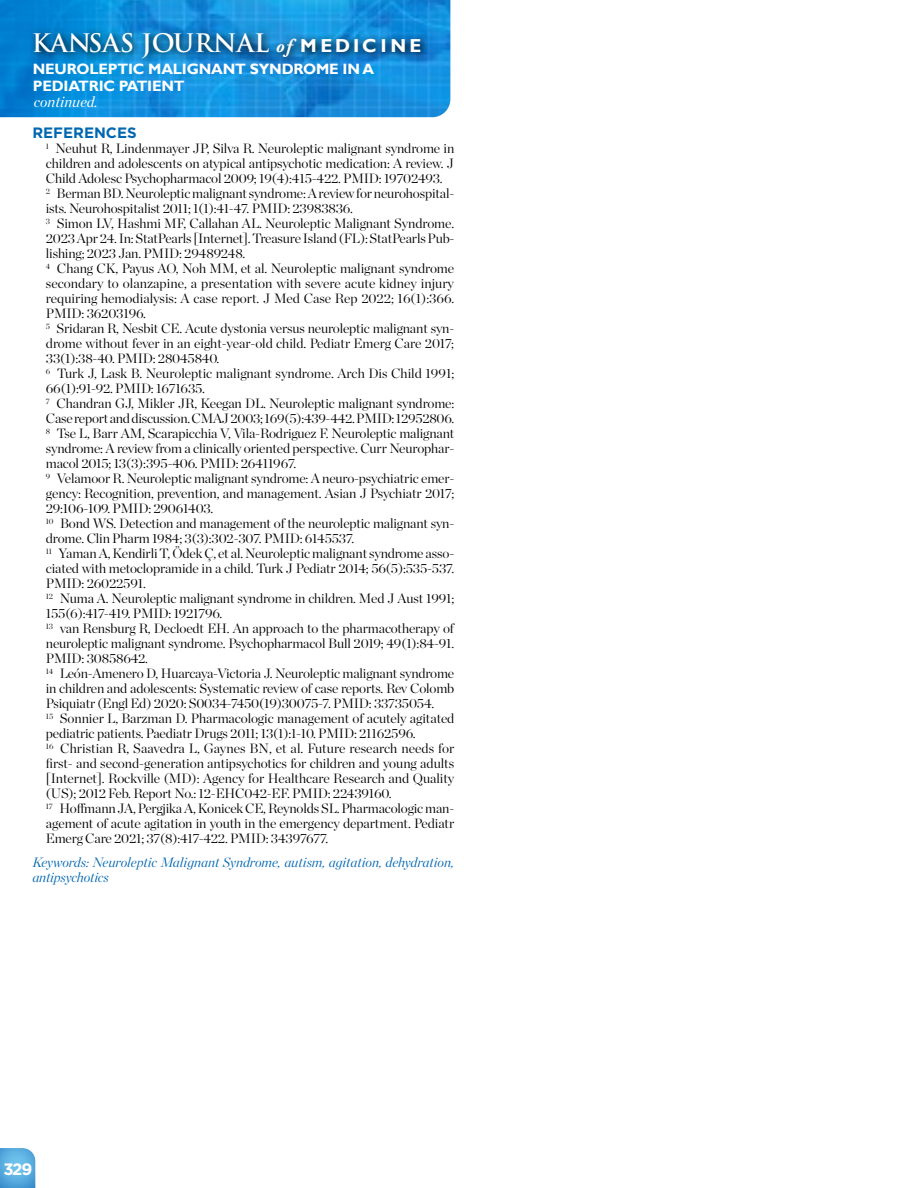
<style>
.page{position:relative;width:918px;height:1188px;background:#fff}
.page>*{position:absolute;margin:0;border:0;box-sizing:border-box;transform-origin:0 0}
.t1{font:700 24.9px "Trajan Pro";color:#fff}
.t2{font:700 16.5px "Gotham";color:#fff}
.t3{font:700 15px/16.5px "Gill Sans";letter-spacing:-.01em;color:#fff}
.t4{font:700 15px "Gotham";color:#0067b1}
.t5{font:italic 15px "Chronicle Display";color:#fff}
.t6{font:300 13.5px/15px "Chronicle Display";letter-spacing:-.01em;color:#000}
.t7{font:italic 300 13.5px/15px "Chronicle Display";color:#0067b1}
.s1{font-family:"Adobe Garamond Pro";font-style:italic;font-size:18.75px}
.s2{font-family:"Gill Sans";font-size:18.75px}
</style>
<div class="page">
<img style="left:0;top:0;width:450px;height:117px">
<svg style="left:29px;top:26px;width:402px;height:42px;background:#107abe"></svg>
<svg style="left:0;top:1148px;width:36px;height:40px"></svg>
<h1 class="t1" style="left:32px;top:28px;width:391px">KANSAS JOURNAL <span class="s1">of</span> <span class="s2">M EDIC I N E</span></h1>
<p class="t3" style="left:33px;top:61px;width:343px">NEUROLEPTIC MALIGNANT SYNDROME IN A<br>PEDIATRIC PATIENT</p>
<p class="t5" style="left:34px;top:90px;width:65px">continued.</p>
<p class="t4" style="left:32px;top:123px;width:106px">REFERENCES</p>
<p class="t6" style="left:46px;top:140px;width:410px"><sup>1</sup> Neuhut R, Lindenmayer JP, Silva R. Neuroleptic malignant syndrome in children and adolescents on atypical antipsychotic medication: A review. J Child Adolesc Psychopharmacol 2009; 19(4):415-422. PMID: 19702493.<br><sup>2</sup> Berman BD. Neuroleptic malignant syndrome: A review for neurohospital&shy;ists. Neurohospitalist 2011; 1(1):41-47. PMID: 23983836.<br><sup>3</sup> Simon LV, Hashmi MF, Callahan AL. Neuroleptic Malignant Syndrome.<br>2023 Apr 24. In: StatPearls [Internet]. Treasure Island (FL): StatPearls Pub&shy;lishing; 2023 Jan. PMID: 29489248.<br><sup>4</sup> Chang CK, Payus AO, Noh MM, et al. Neuroleptic malignant syndrome secondary to olanzapine, a presentation with severe acute kidney injury requiring hemodialysis: A case report. J Med Case Rep 2022; 16(1):366.<br>PMID: 36203196.<br><sup>5</sup> Sridaran R, Nesbit CE. Acute dystonia versus neuroleptic malignant syn&shy;drome without fever in an eight-year-old child. Pediatr Emerg Care 2017; 33(1):38-40. PMID: 28045840.<br><sup>6</sup> Turk J, Lask B. Neuroleptic malignant syndrome. Arch Dis Child 1991; 66(1):91-92. PMID: 1671635.<br><sup>7</sup> Chandran GJ, Mikler JR, Keegan DL. Neuroleptic malignant syndrome:<br>Case report and discussion. CMAJ 2003; 169(5):439-442. PMID: 12952806.<br><sup>8</sup> Tse L, Barr AM, Scarapicchia V, Vila-Rodriguez F. Neuroleptic malignant syndrome: A review from a clinically oriented perspective. Curr Neurophar&shy;macol 2015; 13(3):395-406. PMID: 26411967.<br><sup>9</sup> Velamoor R. Neuroleptic malignant syndrome: A neuro-psychiatric emer&shy;gency: Recognition, prevention, and management. Asian J Psychiatr 2017; 29:106-109. PMID: 29061403.<br><sup>10</sup> Bond WS. Detection and management of the neuroleptic malignant syn&shy;drome. Clin Pharm 1984; 3(3):302-307. PMID: 6145537.<br><sup>11</sup> Yaman A, Kendirli T, Ödek Ç, et al. Neuroleptic malignant syndrome asso&shy;ciated with metoclopramide in a child. Turk J Pediatr 2014; 56(5):535-537.<br>PMID: 26022591.<br><sup>12</sup> Numa A. Neuroleptic malignant syndrome in children. Med J Aust 1991; 155(6):417-419. PMID: 1921796.<br><sup>13</sup> van Rensburg R, Decloedt EH. An approach to the pharmacotherapy of neuroleptic malignant syndrome. Psychopharmacol Bull 2019; 49(1):84-91.<br>PMID: 30858642.<br><sup>14</sup> León-Amenero D, Huarcaya-Victoria J. Neuroleptic malignant syndrome in children and adolescents: Systematic review of case reports. Rev Colomb Psiquiatr (Engl Ed) 2020: S0034-7450(19)30075-7. PMID: 33735054.<br><sup>15</sup> Sonnier L, Barzman D. Pharmacologic management of acutely agitated pediatric patients. Paediatr Drugs 2011; 13(1):1-10. PMID: 21162596.<br><sup>16</sup> Christian R, Saavedra L, Gaynes BN, et al. Future research needs for first- and second-generation antipsychotics for children and young adults [Internet]. Rockville (MD): Agency for Healthcare Research and Quality (US); 2012 Feb. Report No.: 12-EHC042-EF. PMID: 22439160.<br><sup>17</sup> Hoffmann JA, Pergjika A, Konicek CE, Reynolds SL. Pharmacologic man&shy;agement of acute agitation in youth in the emergency department. Pediatr Emerg Care 2021; 37(8):417-422. PMID: 34397677.</p>
<p class="t7" style="left:32px;top:854px;width:423px">Keywords: Neuroleptic Malignant Syndrome, autism, agitation, dehydration, antipsychotics</p>
<p class="t2" style="left:3px;top:1159px;width:30px">329</p>
</div>
